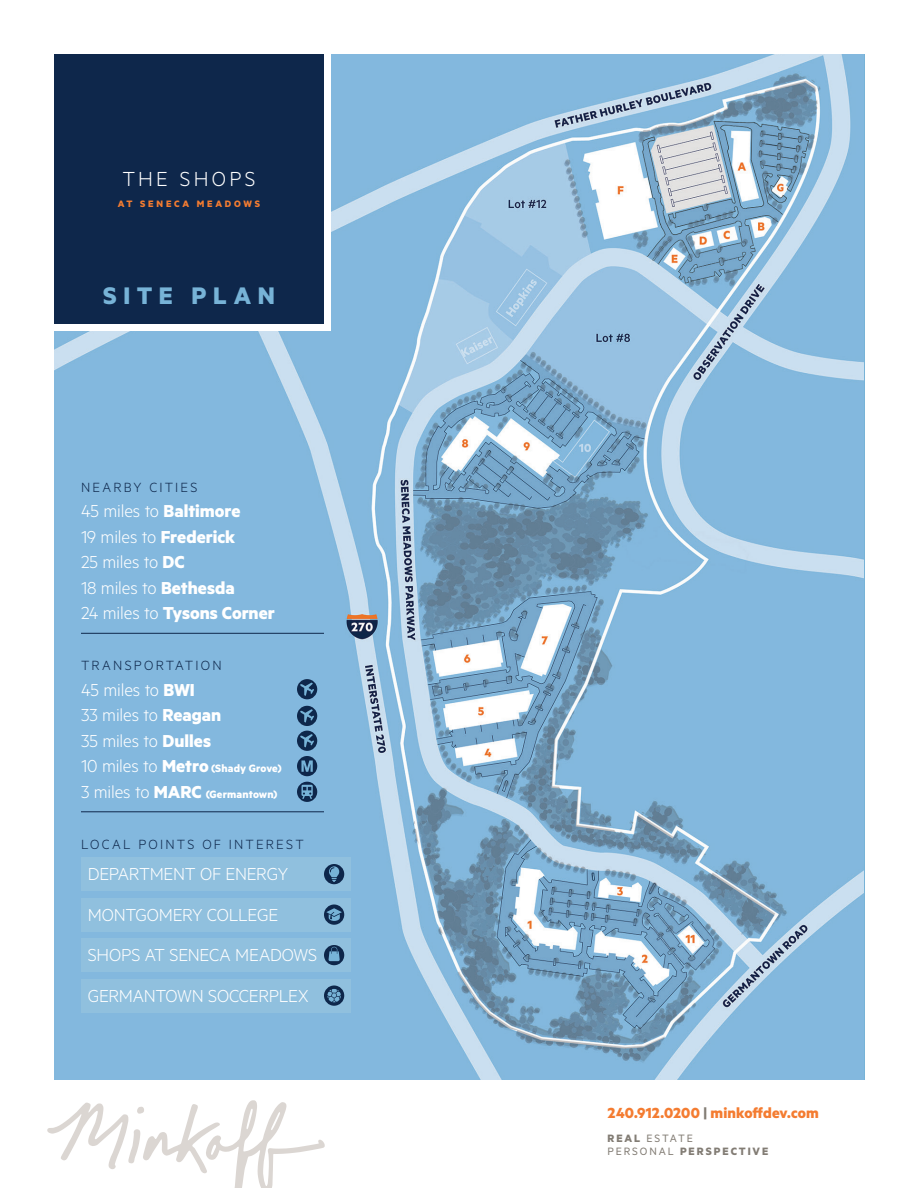
<style>
.page{position:relative;width:918px;height:1188px;background:#fff}
.page>*{position:absolute;margin:0;border:0;box-sizing:border-box;transform-origin:0 0}
.t1{font:700 27px "Metric";letter-spacing:.24em;color:#77b3d7}
.t2{font:300 22.8px "Metric";letter-spacing:.14em;color:#fff}
.t3{font:300 19.5px/25.5px "Metric";letter-spacing:-.01em;color:#fff}
.t4{font:700 16.5px "Metric";letter-spacing:.01em;color:#f47c31}
.t5{font:300 15px "Metric";letter-spacing:.145em;color:#0e274b}
.t6{font:700 12px/25.5px "Metric";letter-spacing:.01em;color:#fff}
.t7{font:700 12px/13.5px "Metric";letter-spacing:.155em;color:#827c74}
.t8{font:700 10.5px "Metric";letter-spacing:.265em;color:#f47c31}
.s1{font-weight:700}
.s2{font-weight:300;font-size:19.5px}
.s3{font-size:19.5px}
.s4{color:#827c74}
.s5{font-weight:400}
</style>
<div class="page">
<img style="left:54px;top:54px;width:810px;height:1026px">
<svg style="left:47px;top:1100px;width:278px;height:88px"></svg>
<div style="left:54px;top:54px;width:270px;height:270px;background:#0e274b"></div>
<div style="left:324px;top:54px;width:7px;height:270px;background:#fff"></div>
<div style="left:54px;top:324px;width:277px;height:7px;background:#fff"></div>
<hr style="left:81px;top:633px;width:243px;height:1px;background:#0e274b">
<hr style="left:81px;top:811px;width:243px;height:1px;background:#0e274b">
<div style="left:81px;top:857px;width:270px;height:34px;background:#90c0de"></div>
<div style="left:81px;top:898px;width:270px;height:33px;background:#90c0de"></div>
<div style="left:81px;top:938px;width:270px;height:34px;background:#90c0de"></div>
<div style="left:81px;top:979px;width:270px;height:33px;background:#90c0de"></div>
<div style="left:297px;top:679px;width:20px;height:20px;background:#0e274b;border-radius:50%"></div>
<svg style="left:300px;top:683px;width:14px;height:13px"></svg>
<div style="left:297px;top:706px;width:20px;height:20px;background:#0e274b;border-radius:50%"></div>
<svg style="left:300px;top:709px;width:14px;height:14px"></svg>
<div style="left:297px;top:731px;width:20px;height:20px;background:#0e274b;border-radius:50%"></div>
<svg style="left:300px;top:734px;width:14px;height:13px"></svg>
<svg style="left:297px;top:782px;width:20px;height:20px"></svg>
<svg style="left:301px;top:785px;width:12px;height:14px"></svg>
<div style="left:297px;top:756px;width:20px;height:20px;background:#0e274b;border-radius:50%"></div>
<svg style="left:301px;top:760px;width:12px;height:12px"></svg>
<div style="left:324px;top:864px;width:20px;height:20px;background:#0e274b;border-radius:50%"></div>
<div style="left:324px;top:904px;width:20px;height:21px;background:#0e274b;border-radius:50%"></div>
<svg style="left:324px;top:945px;width:20px;height:20px"></svg>
<div style="left:324px;top:985px;width:20px;height:21px;background:#0e274b;border-radius:50%"></div>
<svg style="left:326px;top:908px;width:16px;height:13px"></svg>
<svg style="left:329px;top:866px;width:10px;height:16px"></svg>
<svg style="left:329px;top:947px;width:11px;height:14px"></svg>
<svg style="left:327px;top:989px;width:14px;height:13px"></svg>
<p class="t2" style="left:122px;top:165px;width:135px">THE SHOPS</p>
<p class="t8" style="left:118px;top:200px;width:144px">AT SENECA MEADOWS</p>
<h1 class="t1" style="left:103px;top:286px;width:173px">SITE PLAN</h1>
<p class="t5" style="left:81px;top:478px;width:118px">NEARBY CITIES</p>
<p class="t3" style="left:81px;top:498px;width:196px">45 miles to <span class="s1">Baltimore<br></span>19 miles to <span class="s1">Frederick<br></span>25 miles to <span class="s1">DC<br></span>18 miles to <span class="s1">Bethesda<br></span>24 miles to <span class="s1">Tysons Corner</span></p>
<p class="t5" style="left:81px;top:656px;width:142px">TRANSPORTATION</p>
<p class="t3" style="left:81px;top:676px;width:142px">45 miles to <span class="s1">BWI<br></span>33 miles to <span class="s1">Reagan<br></span>35 miles to <span class="s1">Dulles</span></p>
<p class="t6" style="left:81px;top:757px;width:202px"><span class="s2">10 miles to</span> <span class="s3">Metro</span> (Shady Grove)<br><span class="s2">3 miles to</span> <span class="s3">MARC</span> (Germantown)</p>
<p class="t5" style="left:81px;top:835px;width:224px">LOCAL POINTS OF INTEREST</p>
<p class="t3" style="left:88px;top:853px;width:231px;line-height:40.5px">DEPARTMENT OF ENERGY<br>MONTGOMERY COLLEGE<br>SHOPS AT SENECA MEADOWS<br>GERMANTOWN SOCCERPLEX</p>
<p class="t4" style="left:608px;top:1107px;width:213px">240.912.0200 <span class="s4">|</span> minkoffdev.com</p>
<p class="t7" style="left:607px;top:1132px;width:162px">REAL <span class="s5">ESTATE<br>PERSONAL</span> PERSPECTIVE</p>
</div>
